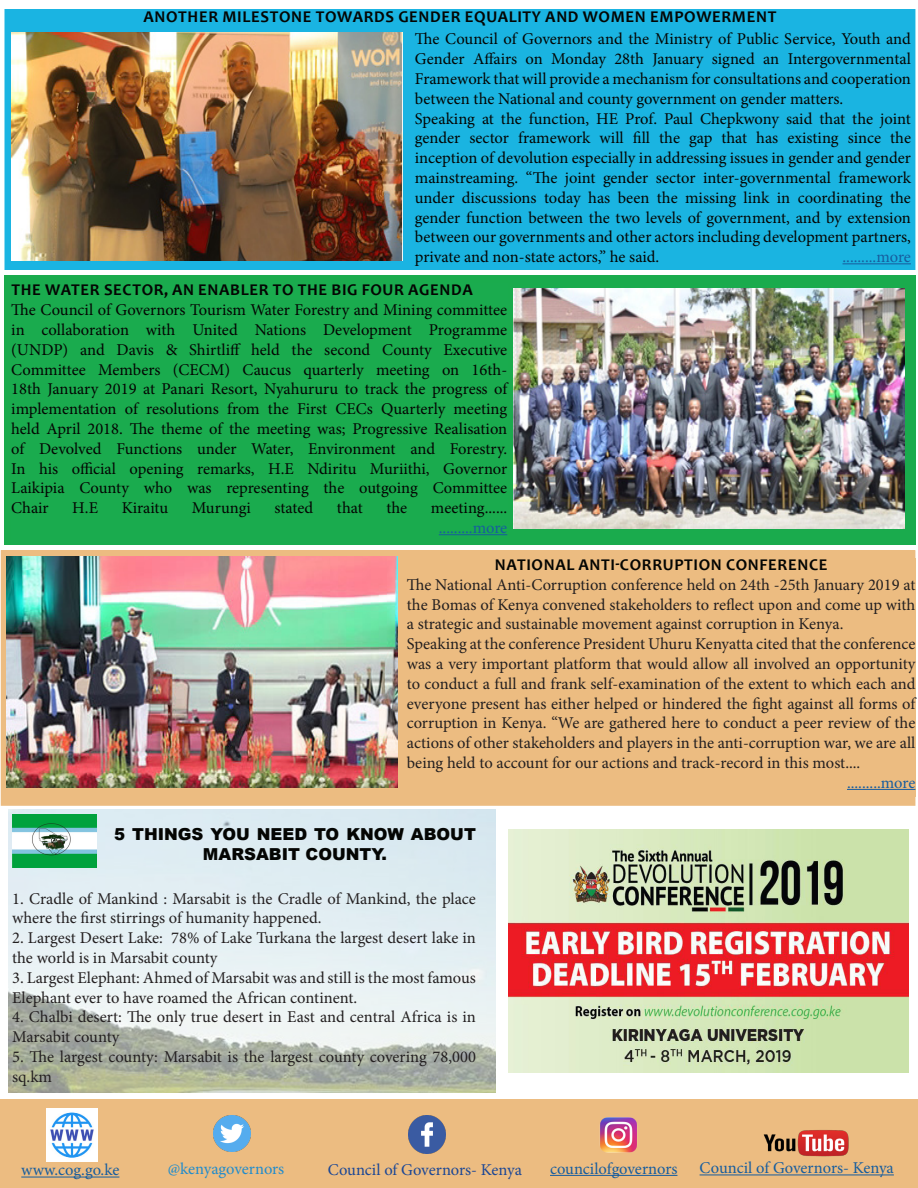
<style>
.page{position:relative;width:918px;height:1188px;background:#fff}
.page>*{position:absolute;margin:0;border:0;box-sizing:border-box;transform-origin:0 0}
.t1{font:16.5px/19.8px "Minion Pro";letter-spacing:-.005em;color:#040503;text-align:justify}
.t2{font:16.5px/19.8px "Minion Pro";letter-spacing:-.005em;color:#231f20}
.t3{font:700 16.5px "Candara";letter-spacing:.04em;color:#040503}
.t4{font:16.5px "Minion Pro";letter-spacing:-.005em;color:#175d9e}
.t5{font:900 16.5px/19.8px "Arial";color:#040503;text-align:center}
.t6{font:16.5px "Minion Pro";letter-spacing:-.005em;color:#1c4795}
.t7{font:16.5px "Minion Pro";letter-spacing:-.005em;color:#218ccc}
</style>
<div class="page">
<div style="left:5px;top:10px;width:910px;height:259px;background:#1ab4e2"></div>
<div style="left:4px;top:9px;width:911px;height:261px;border:2px solid #1ab4e2"></div>
<div style="left:4px;top:275px;width:911px;height:270px;background:#1aab4d"></div>
<hr style="left:439px;top:534px;width:68px;height:1px;background:#175d9e">
<div style="left:2px;top:551px;width:913px;height:254px;background:#ecbc81"></div>
<div style="left:1px;top:550px;width:914px;height:256px;border:2px solid #ecbc81"></div>
<div style="left:407px;top:558px;width:508px;height:238px;background:#ecbc81"></div>
<hr style="left:847px;top:789px;width:68px;height:1px;background:#175d9e">
<img style="left:508px;top:829px;width:401px;height:244px">
<img style="left:513px;top:289px;width:391px;height:240px">
<div style="left:415px;top:32px;width:496px;height:238px;background:#1ab4e1"></div>
<hr style="left:843px;top:263px;width:68px;height:1px;background:#175d9e">
<img style="left:11px;top:32px;width:392px;height:228px">
<img style="left:6px;top:556px;width:391px;height:231px">
<img style="left:8px;top:810px;width:488px;height:282px">
<img style="left:13px;top:814px;width:84px;height:54px">
<div style="left:0;top:1100px;width:918px;height:88px;background:#ecbc81"></div>
<img style="left:47px;top:1108px;width:50px;height:54px">
<hr style="left:21px;top:1177px;width:98px;height:1px;background:#175d9e">
<img style="left:213px;top:1115px;width:38px;height:37px">
<img style="left:409px;top:1115px;width:37px;height:38px">
<img style="left:599px;top:1117px;width:38px;height:36px">
<hr style="left:550px;top:1175px;width:127px;height:1px;background:#175d9e">
<img style="left:763px;top:1130px;width:86px;height:27px">
<hr style="left:700px;top:1175px;width:194px;height:1px;background:#175d9e">
<p class="t3" style="left:143px;top:7px;width:635px">ANOTHER MILESTONE TOWARDS GENDER EQUALITY AND WOMEN EMPOWERMENT</p>
<p class="t1" style="left:415px;top:29px;width:498px">The Council of Governors and the Ministry of Public Service, Youth and Gender Affairs on Monday 28th January signed an Intergovernmental Framework that will provide a mechanism for consultations and cooperation between the National and county government on gender matters.</p>
<p class="t1" style="left:415px;top:109px;width:498px">Speaking at the function, HE Prof. Paul Chepkwony said that the joint gender sector framework will fill the gap that has existing since the inception of devolution especially in addressing issues in gender and gender mainstreaming. “The joint gender sector inter-governmental framework under discussions today has been the missing link in coordinating the gender function between the two levels of government, and by extension between our governments and other actors including development partners, private and non-state actors,” he said.</p>
<p class="t4" style="left:843px;top:246px;width:70px">.........more</p>
<p class="t3" style="left:12px;top:280px;width:463px">THE WATER SECTOR, AN ENABLER TO THE BIG FOUR AGENDA</p>
<p class="t1" style="left:11px;top:300px;width:498px">The Council of Governors Tourism Water Forestry and Mining committee in collaboration with United Nations Development Programme (UNDP) and Davis &amp; Shirtliff held the second County Executive Committee Members (CECM) Caucus quarterly meeting on 16th-18th January 2019 at Panari Resort, Nyahururu to track the progress of implementation of resolutions from the First CECs Quarterly meeting held April 2018. The theme of the meeting was; Progressive Realisation of Devolved Functions under Water, Environment and Forestry.</p>
<p class="t1" style="left:11px;top:459px;width:498px">In his official opening remarks, H.E Ndiritu Muriithi, Governor Laikipia County who was representing the outgoing Committee Chair</p>
<p class="t1" style="left:72px;top:498px;width:27px">H.E</p>
<p class="t1" style="left:122px;top:498px;width:48px">Kiraitu</p>
<p class="t1" style="left:192px;top:498px;width:61px">Murungi</p>
<p class="t1" style="left:275px;top:498px;width:40px">stated</p>
<p class="t1" style="left:337px;top:498px;width:27px">that</p>
<p class="t1" style="left:386px;top:498px;width:22px">the</p>
<p class="t1" style="left:431px;top:498px;width:78px">meeting......</p>
<p class="t4" style="left:439px;top:517px;width:70px">.........more</p>
<p class="t3" style="left:495px;top:554px;width:334px">NATIONAL ANTI-CORRUPTION CONFERENCE</p>
<p class="t2" style="left:407px;top:575px;width:510px;text-align:justify">The National Anti-Corruption conference held on 24th -25th January 2019 at the Bomas of Kenya convened stakeholders to reflect upon and come up with a strategic and sustainable movement against corruption in Kenya.</p>
<p class="t2" style="left:407px;top:634px;width:510px;text-align:justify">Speaking at the conference President Uhuru Kenyatta cited that the conference was a very important platform that would allow all involved an opportunity to conduct a full and frank self-examination of the extent to which each and everyone present has either helped or hindered the fight against all forms of corruption in Kenya. “We are gathered here to conduct a peer review of the actions of other stakeholders and players in the anti-corruption war, we are all being held to account for our actions and track-record in this most....</p>
<p class="t4" style="left:847px;top:771px;width:70px">.........more</p>
<p class="t5" style="left:114px;top:824px;width:363px">5 THINGS YOU NEED TO KNOW ABOUT<br>MARSABIT COUNTY.</p>
<p class="t2" style="left:12px;top:888px;width:465px">1. Cradle of Mankind : Marsabit is the Cradle of Mankind, the place where the first stirrings of humanity happened.</p>
<p class="t2" style="left:12px;top:928px;width:465px">2. Largest Desert Lake: 78% of Lake Turkana the largest desert lake in the world is in Marsabit county</p>
<p class="t2" style="left:12px;top:968px;width:465px">3. Largest Elephant: Ahmed of Marsabit was and still is the most famous<br>Elephant ever to have roamed the African continent.</p>
<p class="t2" style="left:12px;top:1007px;width:465px">4. Chalbi desert: The only true desert in East and central Africa is in<br>Marsabit county</p>
<p class="t2" style="left:12px;top:1047px;width:465px">5. The largest county: Marsabit is the largest county covering 78,000 sq.km</p>
<p class="t4" style="left:21px;top:1159px;width:100px">www.cog.go.ke</p>
<p class="t7" style="left:168px;top:1158px;width:118px">@kenyagovernors</p>
<p class="t6" style="left:328px;top:1158px;width:196px">Council of Governors- Kenya</p>
<p class="t4" style="left:550px;top:1157px;width:129px">councilofgovernors</p>
<p class="t4" style="left:700px;top:1157px;width:196px">Council of Governors- Kenya</p>
</div>
